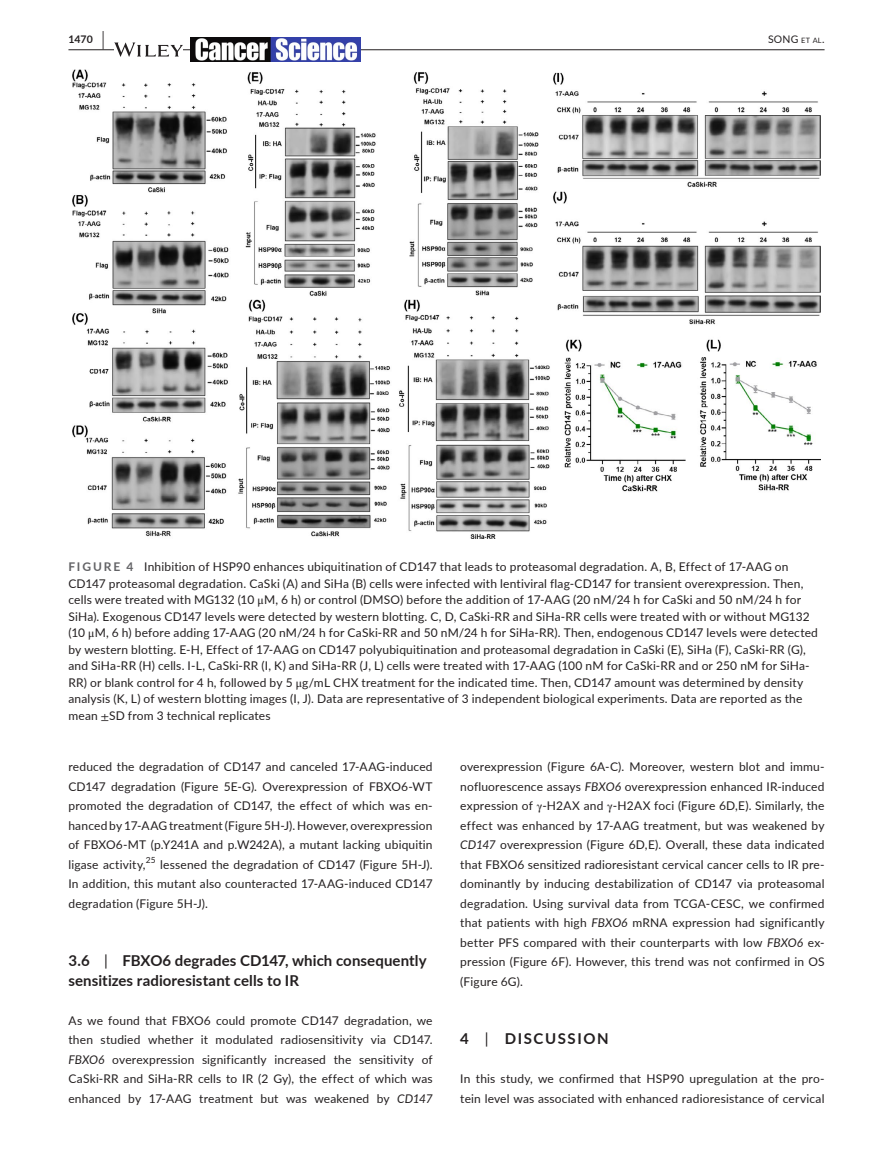
<style>
.page{position:relative;width:893px;height:1174px;background:#fff}
.page>*{position:absolute;margin:0;border:0;box-sizing:border-box;transform-origin:0 0}
.t1{font:700 15px/19.5px "Lato";letter-spacing:.005em;color:#231f20}
.t2{font:700 15px "Lato";letter-spacing:.11em;color:#231f20}
.t3{font:12px/19.5px "Lato";letter-spacing:.015em;color:#231f20;text-align:justify}
.t4{font:10.5px "Lato";color:#231f20}
.t5{font:700 10.5px "Lato";color:#231f20}
.s1{font-size:19.5px}
.s2{font-size:7.35px}
.s3{font-weight:700;color:#636366}
.s4{font-family:"STIX"}
.s5{font-weight:400}
.s6{font-style:italic}
</style>
<div class="page">
<hr style="left:68px;top:49px;width:756px;height:1px;background:#231f20">
<svg style="left:114px;top:42px;width:69px;height:15px"></svg>
<img style="left:191px;top:38px;width:170px;height:24px">
<img style="left:72px;top:69px;width:749px;height:470px">
<p class="t5" style="left:68px;top:31px;width:37px">1470 <span class="s1">|</span></p>
<p class="t4" style="left:768px;top:31px;width:58px">SONG <span class="s2">et al</span>.</p>
<p class="t3" style="left:68px;top:558px;width:751px;line-height:16.5px;text-align:left"><span class="s3">FIGURE 4</span> Inhibition of HSP90 enhances ubiquitination of CD147 that leads to proteasomal degradation. A, B, Effect of 17-AAG on CD147 proteasomal degradation. CaSki (A) and SiHa (B) cells were infected with lentiviral flag-CD147 for transient overexpression. Then, cells were treated with MG132 (10 <span class="s4">μ</span>M, 6 h) or control (DMSO) before the addition of 17-AAG (20 nM/24 h for CaSki and 50 nM/24 h for SiHa). Exogenous CD147 levels were detected by western blotting. C, D, CaSki-RR and SiHa-RR cells were treated with or without MG132 (10 <span class="s4">μ</span>M, 6 h) before adding 17-AAG (20 nM/24 h for CaSki-RR and 50 nM/24 h for SiHa-RR). Then, endogenous CD147 levels were detected by western blotting. E-H, Effect of 17-AAG on CD147 polyubiquitination and proteasomal degradation in CaSki (E), SiHa (F), CaSki-RR (G), and SiHa-RR (H) cells. I-L, CaSki-RR (I, K) and SiHa-RR (J, L) cells were treated with 17-AAG (100 nM for CaSki-RR and or 250 nM for SiHa-RR) or blank control for 4 h, followed by 5 <span class="s4">μ</span>g/mL CHX treatment for the indicated time. Then, CD147 amount was determined by density analysis (K, L) of western blotting images (I, J). Data are representative of 3 independent biological experiments. Data are reported as the mean <span class="s4">±</span>SD from 3 technical replicates</p>
<p class="t3" style="left:68px;top:756px;width:366px">reduced the degradation of CD147 and canceled 17-AAG-induced CD147 degradation (Figure 5E-G). Overexpression of FBXO6-WT promoted the degradation of CD147, the effect of which was en&shy;hanced by 17-AAG treatment (Figure 5H-J). However, overexpression of FBXO6-MT (p.Y241A and p.W242A), a mutant lacking ubiquitin ligase activity,<sup>25</sup> lessened the degradation of CD147 (Figure 5H-J).<br>In addition, this mutant also counteracted 17-AAG-induced CD147 degradation (Figure 5H-J).</p>
<p class="t1" style="left:68px;top:950px;width:360px">3.6 <span class="s5">|</span> FBXO6 degrades CD147, which consequently sensitizes radioresistant cells to IR</p>
<p class="t3" style="left:68px;top:1010px;width:366px">As we found that FBXO6 could promote CD147 degradation, we then studied whether it modulated radiosensitivity via CD147.<br><span class="s6">FBXO6</span> overexpression significantly increased the sensitivity of CaSki-RR and SiHa-RR cells to IR (2 Gy), the effect of which was enhanced by 17-AAG treatment but was weakened by <span class="s6">CD147</span></p>
<p class="t3" style="left:460px;top:756px;width:366px">overexpression (Figure 6A-C). Moreover, western blot and immu&shy;nofluorescence assays <span class="s6">FBXO6</span> overexpression enhanced IR-induced expression of <span class="s4">γ</span>-H2AX and <span class="s4">γ</span>-H2AX foci (Figure 6D,E). Similarly, the effect was enhanced by 17-AAG treatment, but was weakened by <span class="s6">CD147</span> overexpression (Figure 6D,E). Overall, these data indicated that FBXO6 sensitized radioresistant cervical cancer cells to IR pre&shy;dominantly by inducing destabilization of CD147 via proteasomal degradation. Using survival data from TCGA-CESC, we confirmed that patients with high <span class="s6">FBXO6</span> mRNA expression had significantly better PFS compared with their counterparts with low <span class="s6">FBXO6</span> ex&shy;pression (Figure 6F). However, this trend was not confirmed in OS (Figure 6G).</p>
<p class="t2" style="left:460px;top:1028px;width:150px">4 <span class="s5">|</span> DISCUSSION</p>
<p class="t3" style="left:460px;top:1068px;width:366px">In this study, we confirmed that HSP90 upregulation at the pro&shy;tein level was associated with enhanced radioresistance of cervical</p>
</div>
